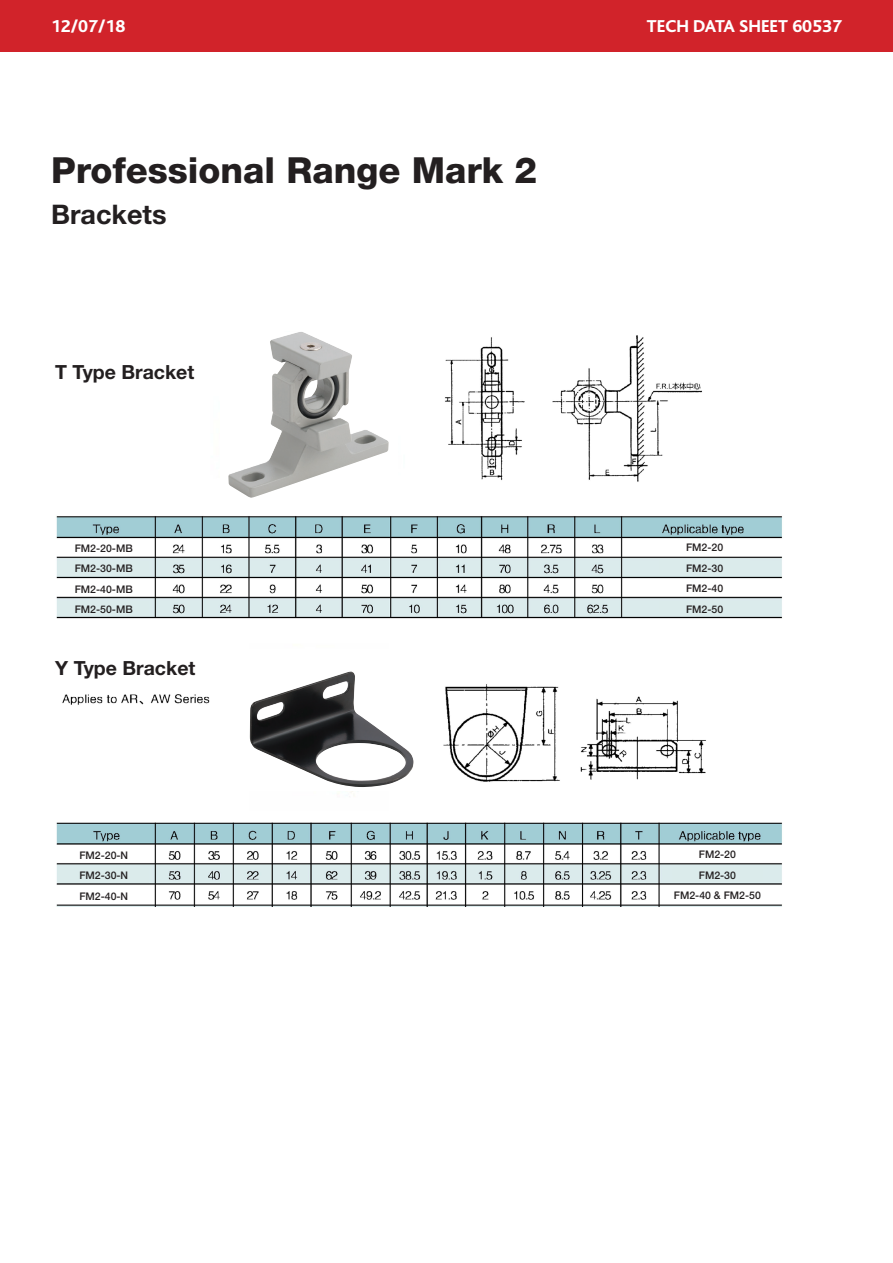
<style>
.page{position:relative;width:893px;height:1263px;background:#fff}
.page>*{position:absolute;margin:0;border:0;box-sizing:border-box;transform-origin:0 0}
.t1{font:800 36px "Helvetica Neue";color:#231f20}
.t2{font:700 27px "Helvetica Neue";color:#231f20}
.t3{font:700 19.5px "Helvetica Neue";color:#231f20}
.t4{font:800 18px "Bliss";color:#fff}
.t5{font:500 10.5px "Helvetica Neue";color:#231f20}
</style>
<div class="page">
<div style="left:0;top:0;width:893px;height:51px;background:#d1232a"></div>
<img style="left:56px;top:335px;width:726px;height:571px">
<div style="left:55px;top:349px;width:187px;height:44px;background:#fff"></div>
<div style="left:55px;top:645px;width:187px;height:45px;background:#fff"></div>
<div style="left:242px;top:649px;width:185px;height:142px;background:#fff"></div>
<img style="left:250px;top:671px;width:164px;height:116px">
<div style="left:220px;top:332px;width:177px;height:166px;background:#fff"></div>
<img style="left:228px;top:332px;width:161px;height:166px">
<div style="left:59px;top:540px;width:90px;height:15px;background:#fff"></div>
<div style="left:59px;top:581px;width:90px;height:15px;background:#fff"></div>
<div style="left:59px;top:561px;width:90px;height:14px;background:#dbebeb"></div>
<div style="left:59px;top:602px;width:90px;height:14px;background:#dbebeb"></div>
<div style="left:659px;top:540px;width:91px;height:14px;background:#fff"></div>
<div style="left:659px;top:581px;width:91px;height:14px;background:#fff"></div>
<div style="left:659px;top:560px;width:91px;height:15px;background:#dbebeb"></div>
<div style="left:659px;top:601px;width:91px;height:15px;background:#dbebeb"></div>
<div style="left:59px;top:847px;width:90px;height:15px;background:#fff"></div>
<div style="left:59px;top:888px;width:90px;height:15px;background:#fff"></div>
<div style="left:59px;top:868px;width:90px;height:14px;background:#dbebeb"></div>
<div style="left:672px;top:847px;width:90px;height:14px;background:#fff"></div>
<div style="left:672px;top:888px;width:90px;height:14px;background:#fff"></div>
<div style="left:672px;top:867px;width:90px;height:15px;background:#dbebeb"></div>
<p class="t4" style="left:51px;top:17px;width:76px">12/07/18</p>
<p class="t4" style="left:647px;top:17px;width:197px">TECH DATA SHEET 60537</p>
<p class="t1" style="left:51px;top:149px;width:488px">Professional Range Mark 2</p>
<p class="t2" style="left:51px;top:197px;width:117px">Brackets</p>
<p class="t3" style="left:55px;top:360px;width:141px">T Type Bracket</p>
<p class="t5" style="left:75px;top:542px;width:59px">FM2-20-MB</p>
<p class="t5" style="left:75px;top:583px;width:59px">FM2-40-MB</p>
<p class="t5" style="left:75px;top:562px;width:59px">FM2-30-MB</p>
<p class="t5" style="left:75px;top:603px;width:59px">FM2-50-MB</p>
<p class="t3" style="left:55px;top:656px;width:142px">Y Type Bracket</p>
<p class="t5" style="left:79px;top:849px;width:50px">FM2-20-N</p>
<p class="t5" style="left:79px;top:889px;width:50px">FM2-40-N</p>
<p class="t5" style="left:79px;top:869px;width:50px">FM2-30-N</p>
<p class="t5" style="left:686px;top:541px;width:39px">FM2-20</p>
<p class="t5" style="left:686px;top:582px;width:39px">FM2-40</p>
<p class="t5" style="left:686px;top:562px;width:39px">FM2-30</p>
<p class="t5" style="left:686px;top:603px;width:39px">FM2-50</p>
<p class="t5" style="left:699px;top:848px;width:39px">FM2-20</p>
<p class="t5" style="left:674px;top:889px;width:88px">FM2-40 &amp; FM2-50</p>
<p class="t5" style="left:699px;top:869px;width:39px">FM2-30</p>
</div>
